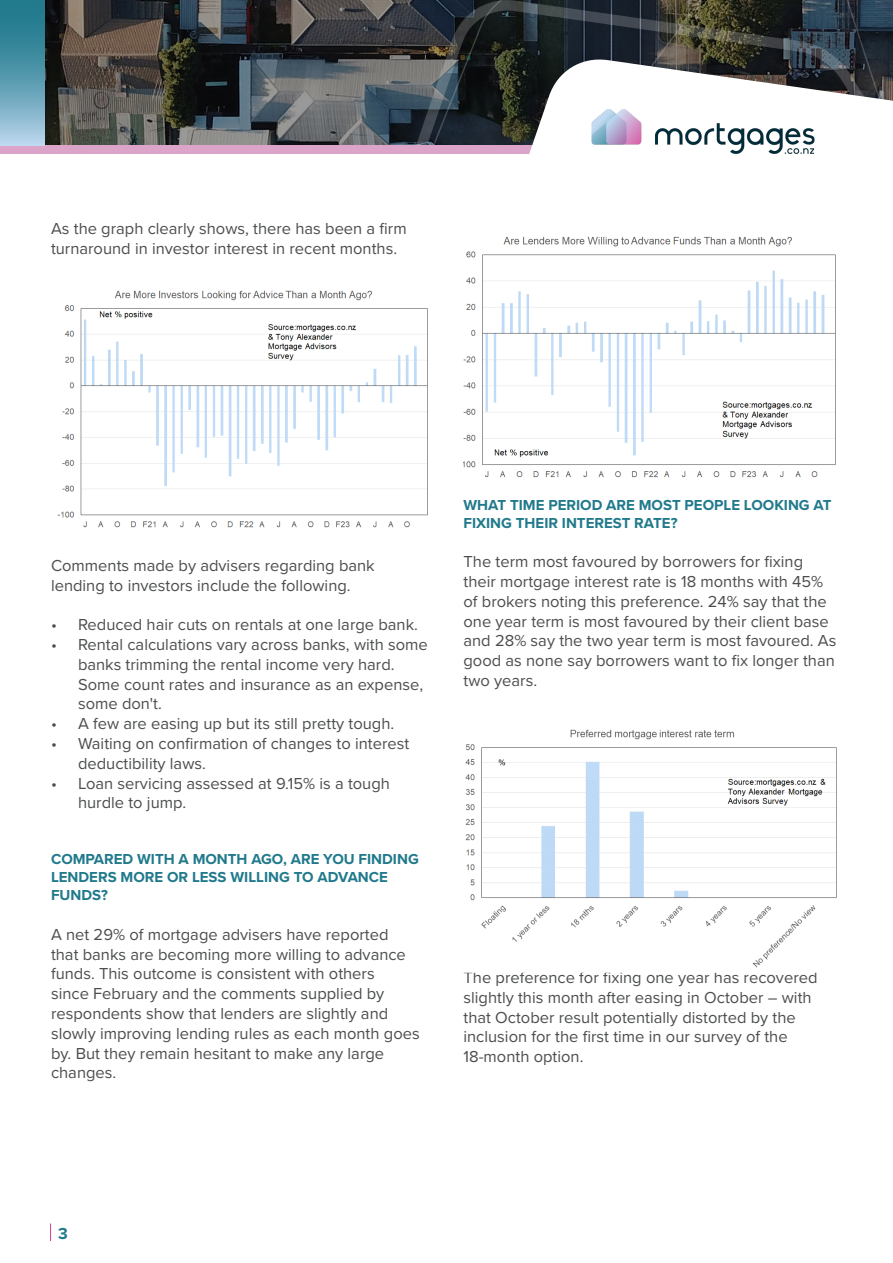
<style>
.page{position:relative;width:893px;height:1263px;background:#fff}
.page>*{position:absolute;margin:0;border:0;box-sizing:border-box;transform-origin:0 0}
.Copy{font:16.5px/19.8px "Proxima Nova";color:#4c4e4e}
.t1{font:700 16.5px "Proxima Nova";color:#217a8c}
.Copy-2{font:700 15px/18px "Proxima Nova";color:#217a8c}
</style>
<div class="page">
<svg style="left:50px;top:1223px;width:1px;height:18px"></svg>
<img style="left:45px;top:0;width:300px;height:146px">
<svg style="left:345px;top:0;width:132px;height:146px"></svg>
<div style="left:0;top:146px;width:893px;height:8px;background:#dca4c9"></div>
<svg style="left:0;top:0;width:45px;height:146px"></svg>
<svg style="left:477px;top:0;width:416px;height:56px"></svg>
<svg style="left:450px;top:56px;width:443px;height:98px"></svg>
<img style="left:587px;top:99px;width:232px;height:55px">
<img style="left:463px;top:236px;width:373px;height:242px">
<img style="left:465px;top:729px;width:372px;height:239px">
<img style="left:57px;top:290px;width:371px;height:238px">
<p class="Copy" style="left:51px;top:218px;width:357px">As the graph clearly shows, there has been a firm turnaround in investor interest in recent months.</p>
<p class="Copy" style="left:51px;top:555px;width:325px">Comments made by advisers regarding bank lending to investors include the following.</p>
<p class="Copy" style="left:51px;top:614px;width:368px">• Reduced hair cuts on rentals at one large bank.</p>
<p class="Copy" style="left:78px;top:634px;width:351px;text-indent:-27px">• Rental calculations vary across banks, with some banks trimming the rental income very hard.<br>Some count rates and insurance as an expense, some don't.</p>
<p class="Copy" style="left:51px;top:713px;width:345px">• A few are easing up but its still pretty tough.</p>
<p class="Copy" style="left:78px;top:733px;width:333px;text-indent:-27px">• Waiting on confirmation of changes to interest deductibility laws.</p>
<p class="Copy" style="left:78px;top:772px;width:313px;text-indent:-27px">• Loan servicing assessed at 9.15% is a tough hurdle to jump.</p>
<p class="Copy-2" style="left:51px;top:850px;width:369px">COMPARED WITH A MONTH AGO, ARE YOU FINDING<br>LENDERS MORE OR LESS WILLING TO ADVANCE<br>FUNDS?</p>
<p class="Copy" style="left:51px;top:924px;width:370px">A net 29% of mortgage advisers have reported that banks are becoming more willing to advance funds. This outcome is consistent with others<br>since February and the comments supplied by respondents show that lenders are slightly and slowly improving lending rules as each month goes by. But they remain hesitant to make any large changes.</p>
<p class="Copy-2" style="left:463px;top:495px;width:370px">WHAT TIME PERIOD ARE MOST PEOPLE LOOKING AT<br>FIXING THEIR INTEREST RATE?</p>
<p class="Copy" style="left:463px;top:551px;width:374px">The term most favoured by borrowers for fixing their mortgage interest rate is 18 months with 45% of brokers noting this preference. 24% say that the one year term is most favoured by their client base and 28% say the two year term is most favoured. As good as none say borrowers want to fix longer than two years.</p>
<p class="Copy" style="left:463px;top:967px;width:356px">The preference for fixing one year has recovered slightly this month after easing in October – with that October result potentially distorted by the inclusion for the first time in our survey of the 18-month option.</p>
<p class="t1" style="left:58px;top:1221px;width:11px">3</p>
</div>
